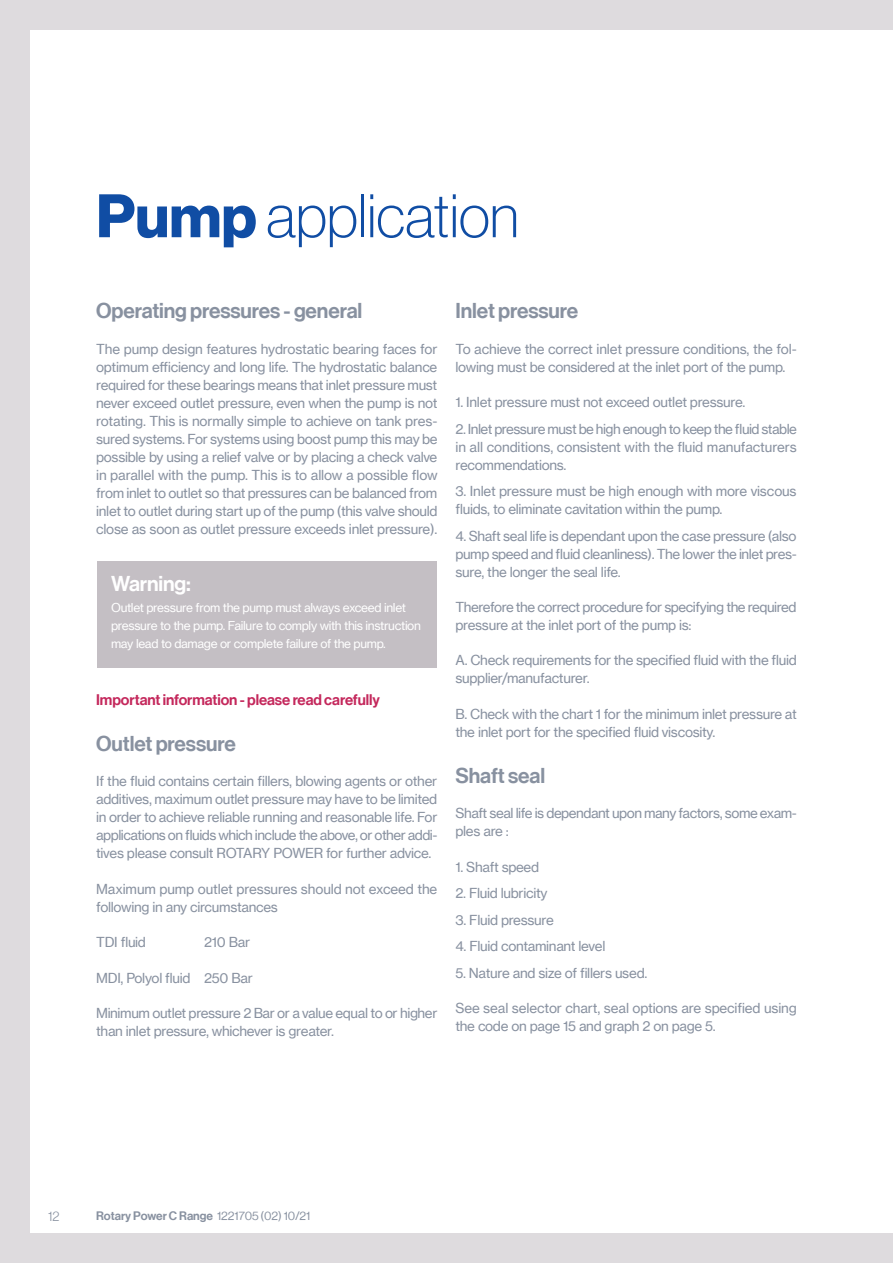
<style>
.page{position:relative;width:893px;height:1263px;background:#fff}
.page>*{position:absolute;margin:0;border:0;box-sizing:border-box;transform-origin:0 0}
.t1{font:60px "N Haas Grotesk DS Pro 35 X Lt";color:#104da4}
.t2{font:21px "N Haas Grotesk DS Pro 65 Md";letter-spacing:-.005em;color:#8891a0}
.t3{font:21px "N Haas Grotesk DS Pro 65 Md";letter-spacing:-.005em;color:#fff}
.t4{font:15px "N Haas Grotesk DS Pro 65 Md";letter-spacing:-.005em;color:#c4285c}
.t5{font:13.5px/18px "N Haas Grotesk TX Pro 55 Rg";letter-spacing:-.025em;color:#8891a0}
.t6{font:13.5px "N Haas Grotesk DS Pro 45 Lt";color:#8891a0}
.t7{font:12px/18px "N Haas Grotesk TX Pro 55 Rg";letter-spacing:-.03em;color:#fff}
.t8{font:12px "N Haas Grotesk DS Pro 65 Md";color:#8891a0}
.s1{font-family:"N Haas Grotesk DS Pro 75 Bd"}
.s2{font-family:"N Haas Grotesk DS Pro 55 Rg"}
</style>
<div class="page">
<div style="left:0;top:0;width:893px;height:30px;background:#dedbde"></div>
<div style="left:0;top:1233px;width:893px;height:30px;background:#dedbde"></div>
<div style="left:0;top:0;width:30px;height:1263px;background:#dedbde"></div>
<div style="left:97px;top:561px;width:340px;height:107px;background:#c4bfc4"></div>
<h1 class="t1" style="left:96px;top:182px;width:424px"><span class="s1">Pump</span> application</h1>
<h2 class="t2" style="left:96px;top:299px;width:268px">Operating pressures - general</h2>
<p class="t5" style="left:96px;top:340px;width:343px;text-align:justify">The pump design features hydrostatic bearing faces for optimum efficiency and long life. The hydrostatic balance required for these bearings means that inlet pressure must never exceed outlet pressure, even when the pump is not rotating. This is normally simple to achieve on tank pres&shy;sured systems. For systems using boost pump this may be possible by using a relief valve or by placing a check valve in parallel with the pump. This is to allow a possible flow from inlet to outlet so that pressures can be balanced from inlet to outlet during start up of the pump (this valve should close as soon as outlet pressure exceeds inlet pressure).</p>
<h2 class="t3" style="left:111px;top:571px;width:81px">Warning:</h2>
<p class="t7" style="left:111px;top:598px;width:311px">Outlet pressure from the pump must always exceed inlet pressure to the pump. Failure to comply with this instruction may lead to damage or complete failure of the pump.</p>
<p class="t4" style="left:96px;top:691px;width:285px">Important information - please read carefully</p>
<h2 class="t2" style="left:96px;top:731px;width:141px">Outlet pressure</h2>
<p class="t5" style="left:96px;top:772px;width:343px;text-align:justify">If the fluid contains certain fillers, blowing agents or other additives, maximum outlet pressure may have to be limited in order to achieve reliable running and reasonable life. For applications on fluids which include the above, or other addi&shy;tives please consult ROTARY POWER for further advice.</p>
<p class="t5" style="left:96px;top:880px;width:343px">Maximum pump outlet pressures should not exceed the following in any circumstances</p>
<p class="t5" style="left:96px;top:933px;width:51px">TDI fluid</p>
<p class="t5" style="left:204px;top:933px;width:48px">210 Bar</p>
<p class="t5" style="left:96px;top:969px;width:158px">MDI, Polyol fluid 250 Bar</p>
<p class="t5" style="left:96px;top:1004px;width:343px">Minimum outlet pressure 2 Bar or a value equal to or higher than inlet pressure, whichever is greater.</p>
<h2 class="t2" style="left:455px;top:299px;width:124px">Inlet pressure</h2>
<p class="t5" style="left:455px;top:340px;width:343px">To achieve the correct inlet pressure conditions, the fol&shy;lowing must be considered at the inlet port of the pump.</p>
<p class="t5" style="left:455px;top:393px;width:291px">1. Inlet pressure must not exceed outlet pressure.</p>
<p class="t5" style="left:455px;top:420px;width:343px;text-align:justify">2. Inlet pressure must be high enough to keep the fluid stable in all conditions, consistent with the fluid manufacturers recommendations.</p>
<p class="t5" style="left:455px;top:482px;width:343px">3. Inlet pressure must be high enough with more viscous fluids, to eliminate cavitation within the pump.</p>
<p class="t5" style="left:455px;top:527px;width:343px;text-align:justify">4. Shaft seal life is dependant upon the case pressure (also pump speed and fluid cleanliness). The lower the inlet pres&shy;sure, the longer the seal life.</p>
<p class="t5" style="left:455px;top:598px;width:343px">Therefore the correct procedure for specifying the required pressure at the inlet port of the pump is:</p>
<p class="t5" style="left:455px;top:651px;width:343px">A. Check requirements for the specified fluid with the fluid supplier/manufacturer.</p>
<p class="t5" style="left:455px;top:705px;width:343px">B. Check with the chart 1 for the minimum inlet pressure at the inlet port for the specified fluid viscosity.</p>
<h2 class="t2" style="left:455px;top:763px;width:91px">Shaft seal</h2>
<p class="t5" style="left:455px;top:804px;width:343px">Shaft seal life is dependant upon many factors, some exam&shy;ples are :</p>
<p class="t5" style="left:455px;top:858px;width:85px">1. Shaft speed</p>
<p class="t5" style="left:455px;top:884px;width:93px">2. Fluid lubricity</p>
<p class="t5" style="left:455px;top:911px;width:100px">3. Fluid pressure</p>
<p class="t5" style="left:455px;top:937px;width:151px">4. Fluid contaminant level</p>
<p class="t5" style="left:455px;top:964px;width:193px">5. Nature and size of fillers used.</p>
<p class="t5" style="left:455px;top:999px;width:343px">See seal selector chart, seal options are specified using the code on page 15 and graph 2 on page 5.</p>
<p class="t6" style="left:48px;top:1208px;width:13px">12</p>
<p class="t8" style="left:96px;top:1209px;width:216px">Rotary Power C Range <span class="s2">1221705 (02) 10/21</span></p>
</div>
